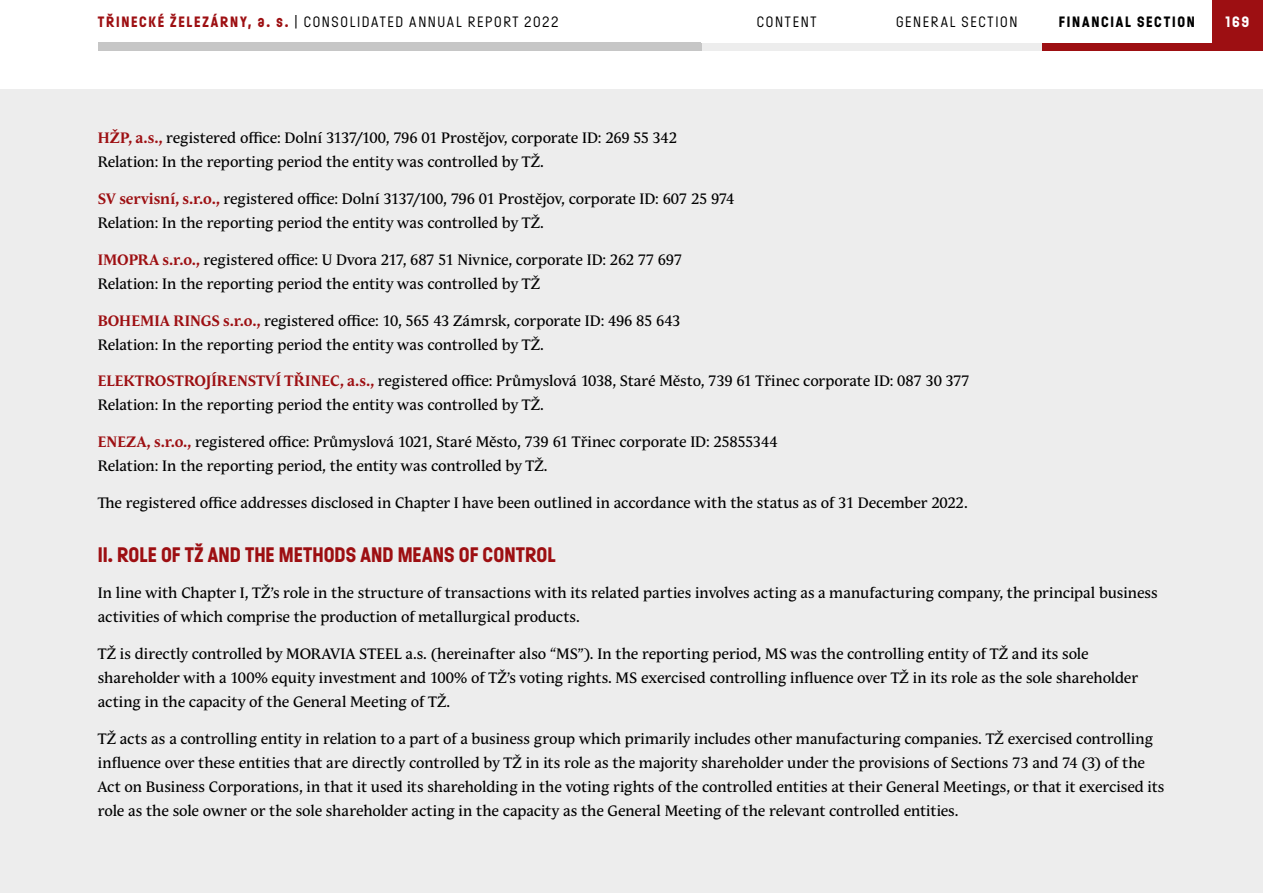
<style>
.page{position:relative;width:1263px;height:893px;background:#fff}
.page>*{position:absolute;margin:0;border:0;box-sizing:border-box;transform-origin:0 0}
.Vztahy_I{font:700 21px "Ladislav";color:#9d0f12}
.Vztahy_Text___3mm{font:15px/24px "Andulka Text Pro";color:#000}
.TextFin_neodsazeny{font:15px "Andulka Text Pro";letter-spacing:-.005em;color:#000}
.t1{font:15px "Ladislav";letter-spacing:.11em;color:#000}
.t2{font:700 15px "Ladislav";letter-spacing:.11em;color:#000}
.t3{font:700 15px "Ladislav";color:#fff}
.s1{font-weight:700;color:#9d0f12}
</style>
<div class="page">
<div style="left:0;top:89px;width:1263px;height:804px;background:#ededed"></div>
<div style="left:1042px;top:43px;width:170px;height:8px;background:#9d0f12"></div>
<div style="left:872px;top:43px;width:170px;height:8px;background:#ededed"></div>
<div style="left:702px;top:43px;width:170px;height:8px;background:#ededed"></div>
<div style="left:98px;top:43px;width:604px;height:8px;background:#c6c6c6"></div>
<div style="left:1212px;top:43px;width:51px;height:8px;background:#9d0f12"></div>
<div style="left:1212px;top:0;width:51px;height:43px;background:#9d0f12"></div>
<p class="t1" style="left:98px;top:13px;width:462px"><span class="s1">TŘINECKÉ ŽELEZÁRNY, a. s.</span> | CONSOLIDATED ANNUAL REPORT 2022</p>
<p class="t1" style="left:757px;top:13px;width:61px">CONTENT</p>
<p class="t1" style="left:896px;top:13px;width:123px">GENERAL SECTION</p>
<p class="t2" style="left:1059px;top:13px;width:137px">FINANCIAL SECTION</p>
<p class="t3" style="left:1225px;top:13px;width:25px">169</p>
<p class="TextFin_neodsazeny" style="left:98px;top:129px;width:581px"><span class="s1">HŽP, a.s.,</span> registered office: Dolní 3137/100, 796 01 Prostějov, corporate ID: 269 55 342</p>
<p class="Vztahy_Text___3mm" style="left:98px;top:150px;width:448px">Relation: In the reporting period the entity was controlled by TŽ.</p>
<p class="TextFin_neodsazeny" style="left:98px;top:190px;width:638px"><span class="s1">SV servisní, s.r.o.,</span> registered office: Dolní 3137/100, 796 01 Prostějov, corporate ID: 607 25 974</p>
<p class="Vztahy_Text___3mm" style="left:98px;top:211px;width:448px">Relation: In the reporting period the entity was controlled by TŽ.</p>
<p class="TextFin_neodsazeny" style="left:98px;top:251px;width:586px"><span class="s1">IMOPRA s.r.o.,</span> registered office: U Dvora 217, 687 51 Nivnice, corporate ID: 262 77 697</p>
<p class="Vztahy_Text___3mm" style="left:98px;top:272px;width:444px">Relation: In the reporting period the entity was controlled by TŽ</p>
<p class="TextFin_neodsazeny" style="left:98px;top:312px;width:584px"><span class="s1">BOHEMIA RINGS s.r.o.,</span> registered office: 10, 565 43 Zámrsk, corporate ID: 496 85 643</p>
<p class="Vztahy_Text___3mm" style="left:98px;top:332px;width:448px">Relation: In the reporting period the entity was controlled by TŽ.</p>
<p class="TextFin_neodsazeny" style="left:98px;top:372px;width:873px"><span class="s1">ELEKTROSTROJÍRENSTVÍ TŘINEC, a.s.,</span> registered office: Průmyslová 1038, Staré Město, 739 61 Třinec corporate ID: 087 30 377</p>
<p class="Vztahy_Text___3mm" style="left:98px;top:393px;width:448px">Relation: In the reporting period the entity was controlled by TŽ.</p>
<p class="TextFin_neodsazeny" style="left:98px;top:433px;width:681px"><span class="s1">ENEZA, s.r.o.,</span> registered office: Průmyslová 1021, Staré Město, 739 61 Třinec corporate ID: 25855344</p>
<p class="Vztahy_Text___3mm" style="left:98px;top:454px;width:451px">Relation: In the reporting period, the entity was controlled by TŽ.</p>
<p class="Vztahy_Text___3mm" style="left:98px;top:491px;width:871px">The registered office addresses disclosed in Chapter I have been outlined in accordance with the status as of 31 December 2022.</p>
<p class="Vztahy_I" style="left:98px;top:541px;width:459px">II. ROLE OF TŽ AND THE METHODS AND MEANS OF CONTROL</p>
<p class="Vztahy_Text___3mm" style="left:98px;top:581px;width:1061px">In line with Chapter I, TŽ’s role in the structure of transactions with its related parties involves acting as a manufacturing company, the principal business activities of which comprise the production of metallurgical products.</p>
<p class="Vztahy_Text___3mm" style="left:98px;top:642px;width:1042px">TŽ is directly controlled by MORAVIA STEEL a.s. (hereinafter also “MS”). In the reporting period, MS was the controlling entity of TŽ and its sole shareholder with a 100% equity investment and 100% of TŽ’s voting rights. MS exercised controlling influence over TŽ in its role as the sole shareholder acting in the capacity of the General Meeting of TŽ.</p>
<p class="Vztahy_Text___3mm" style="left:98px;top:727px;width:1068px">TŽ acts as a controlling entity in relation to a part of a business group which primarily includes other manufacturing companies. TŽ exercised controlling influence over these entities that are directly controlled by TŽ in its role as the majority shareholder under the provisions of Sections 73 and 74 (3) of the Act on Business Corporations, in that it used its shareholding in the voting rights of the controlled entities at their General Meetings, or that it exercised its role as the sole owner or the sole shareholder acting in the capacity as the General Meeting of the relevant controlled entities.</p>
</div>
